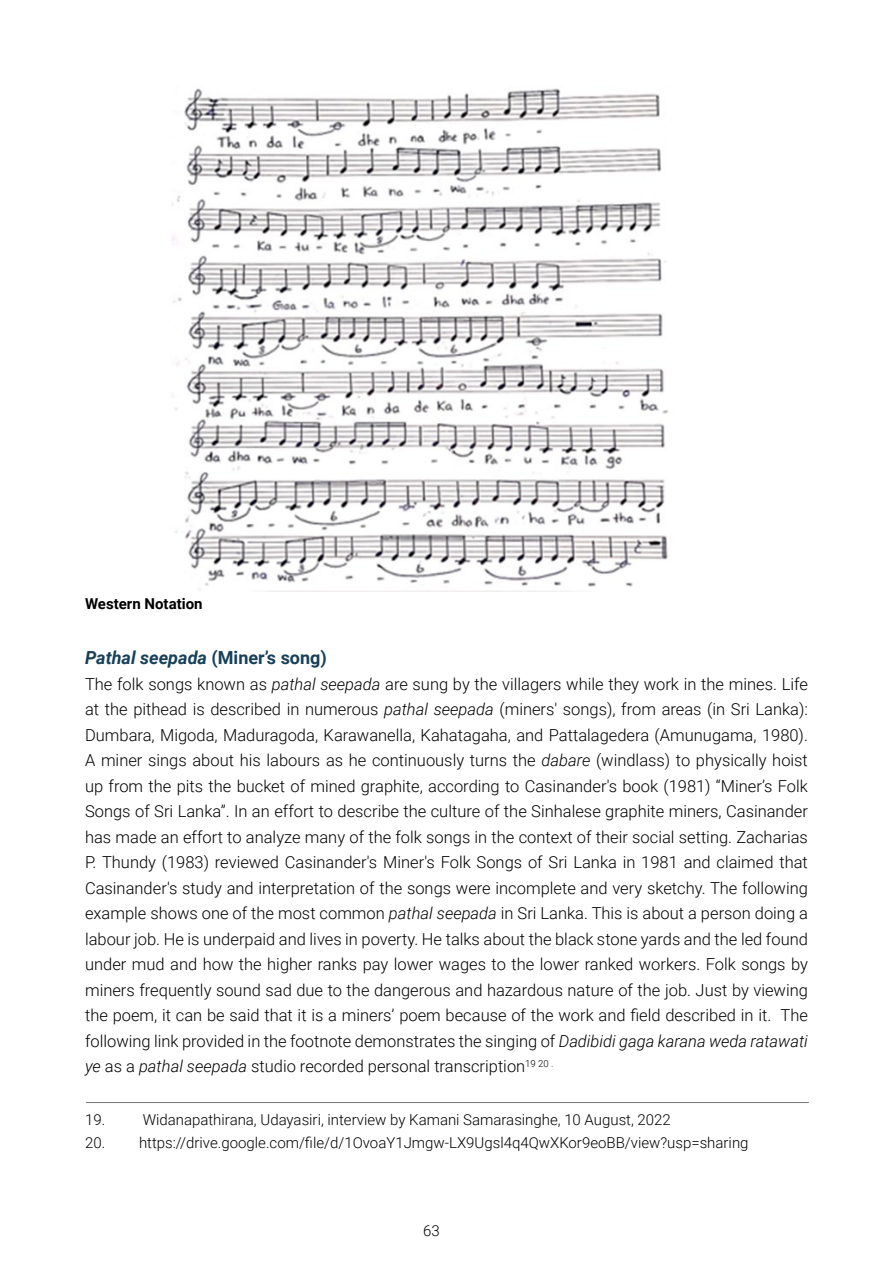
<style>
.page{position:relative;width:893px;height:1263px;background:#fff}
.page>*{position:absolute;margin:0;border:0;box-sizing:border-box;transform-origin:0 0}
.t1{font:italic 700 18px "Roboto";color:#174059}
.t2{font:300 16.5px/25.5px "Roboto";color:#000;text-align:justify}
.t3{font:300 15px "Roboto";color:#000}
.t4{font:700 15px "Roboto";color:#000}
.s1{font-style:normal}
.s2{font-style:italic}
</style>
<div class="page">
<img style="left:171px;top:88px;width:498px;height:503px">
<hr style="left:86px;top:1102px;width:723px;height:1px;background:#777776">
<p class="t4" style="left:85px;top:593px;width:119px">Western Notation</p>
<p class="t1" style="left:85px;top:645px;width:243px">Pathal seepada <span class="s1">(Miner’s song)</span></p>
<p class="t2" style="left:85px;top:670px;width:724px">The folk songs known as <span class="s2">pathal seepada</span> are sung by the villagers while they work in the mines. Life at the pithead is described in numerous <span class="s2">pathal seepada</span> (miners' songs), from areas (in Sri Lanka):<br>Dumbara, Migoda, Maduragoda, Karawanella, Kahatagaha, and Pattalagedera (Amunugama, 1980).<br>A miner sings about his labours as he continuously turns the <span class="s2">dabare</span> (windlass) to physically hoist up from the pits the bucket of mined graphite, according to Casinander's book (1981) “Miner’s Folk Songs of Sri Lanka”. In an effort to describe the culture of the Sinhalese graphite miners, Casinander has made an effort to analyze many of the folk songs in the context of their social setting. Zacharias P. Thundy (1983) reviewed Casinander's Miner's Folk Songs of Sri Lanka in 1981 and claimed that Casinander's study and interpretation of the songs were incomplete and very sketchy. The following example shows one of the most common <span class="s2">pathal seepada</span> in Sri Lanka. This is about a person doing a labour job. He is underpaid and lives in poverty. He talks about the black stone yards and the led found under mud and how the higher ranks pay lower wages to the lower ranked workers. Folk songs by miners frequently sound sad due to the dangerous and hazardous nature of the job. Just by viewing the poem, it can be said that it is a miners’ poem because of the work and field described in it. The following link provided in the footnote demonstrates the singing of <span class="s2">Dadibidi gaga karana weda ratawati ye</span> as a <span class="s2">pathal seepada</span> studio recorded personal transcription<sup>19</sup> <sup>20</sup> <sup>.</sup></p>
<p class="t3" style="left:85px;top:1109px;width:22px">19.</p>
<p class="t3" style="left:143px;top:1109px;width:530px">Widanapathirana, Udayasiri, interview by Kamani Samarasinghe, 10 August, 2022</p>
<p class="t3" style="left:85px;top:1132px;width:665px">20. https://drive.google.com/file/d/1OvoaY1Jmgw-LX9Ugsl4q4QwXKor9eoBB/view?usp=sharing</p>
<p class="t3" style="left:423px;top:1220px;width:18px">63</p>
</div>
